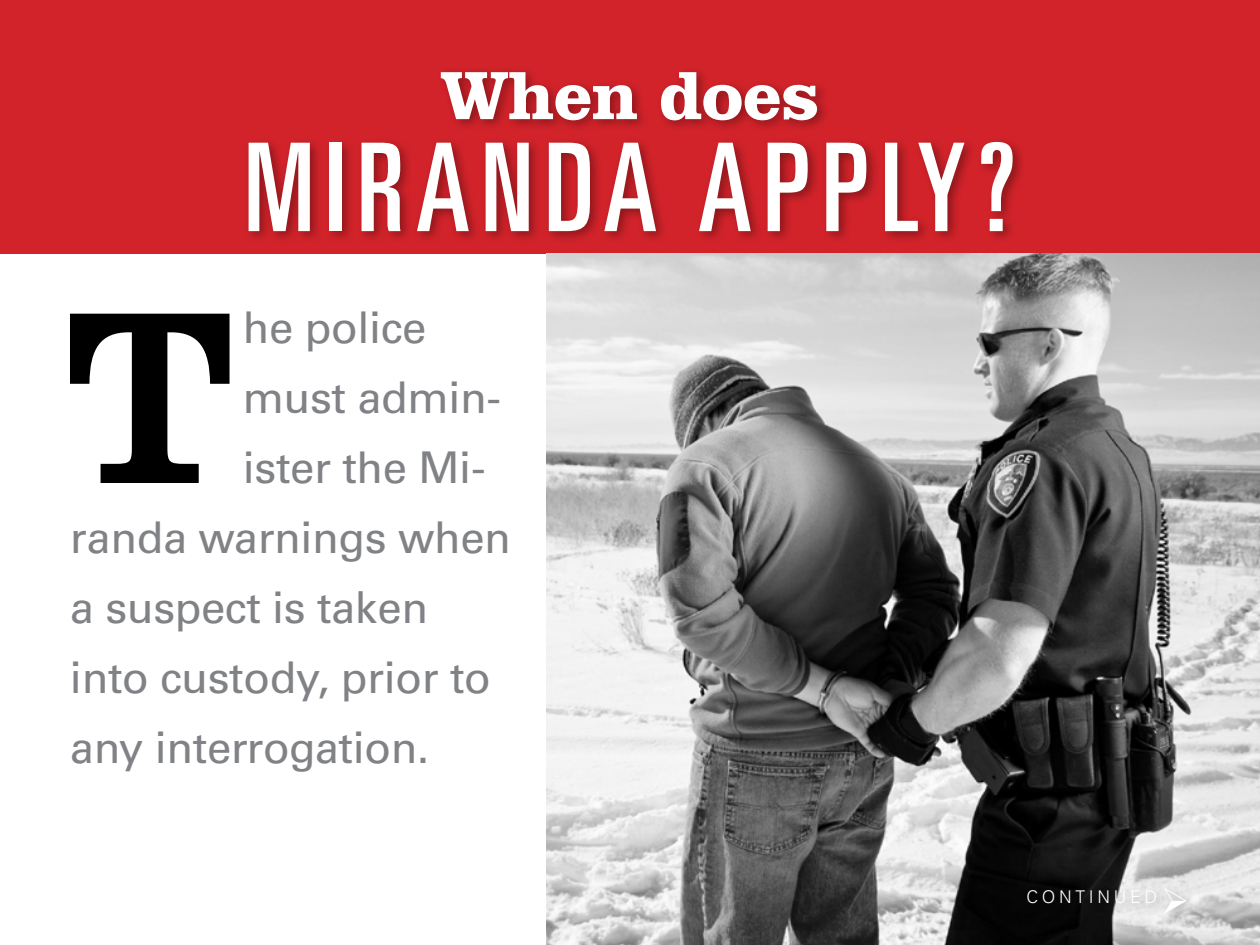
<style>
.page{position:relative;width:1260px;height:945px;background:#fff}
.page>*{position:absolute;margin:0;border:0;box-sizing:border-box;transform-origin:0 0}
.t1{font:252.35px "Clarendon BT";color:#000}
.t2{font:ultra-condensed 122.5px "Univers";letter-spacing:.09em;color:#fff}
.t3{font:700 70px "Clarendon BT";letter-spacing:-.01em;color:#fff}
.t4{font:43.75px "Univers";letter-spacing:-.01em;color:#808285}
.t5{font:300 17.5px "Univers";letter-spacing:.21em;color:#fff}
</style>
<div class="page">
<div style="left:0;top:0;width:1260px;height:253px;background:#d2232a"></div>
<div style="left:243px;top:66px;width:783px;height:178px;background:#000;opacity:.35"></div>
<img style="left:546px;top:253px;width:714px;height:692px">
<div style="left:1023px;top:882px;width:176px;height:43px;background:#000;opacity:.35"></div>
<h3 class="t3" style="left:440px;top:52px;width:381px">When does</h3>
<h2 class="t2" style="left:244px;top:118px;width:773px">MIRANDA APPLY?</h2>
<h1 class="t1" style="left:64px;top:240px;width:173px">T</h1>
<p class="t4" style="left:243px;top:302px;width:185px">he police</p>
<p class="t4" style="left:243px;top:372px;width:260px">must admin-</p>
<p class="t4" style="left:243px;top:442px;width:244px">ister the Mi-</p>
<p class="t4" style="left:70px;top:512px;width:442px">randa warnings when</p>
<p class="t4" style="left:70px;top:582px;width:360px">a suspect is taken</p>
<p class="t4" style="left:70px;top:652px;width:423px">into custody, prior to</p>
<p class="t4" style="left:70px;top:722px;width:361px">any interrogation.</p>
<p class="t5" style="left:1027px;top:886px;width:165px">CONTINUED➢</p>
</div>
